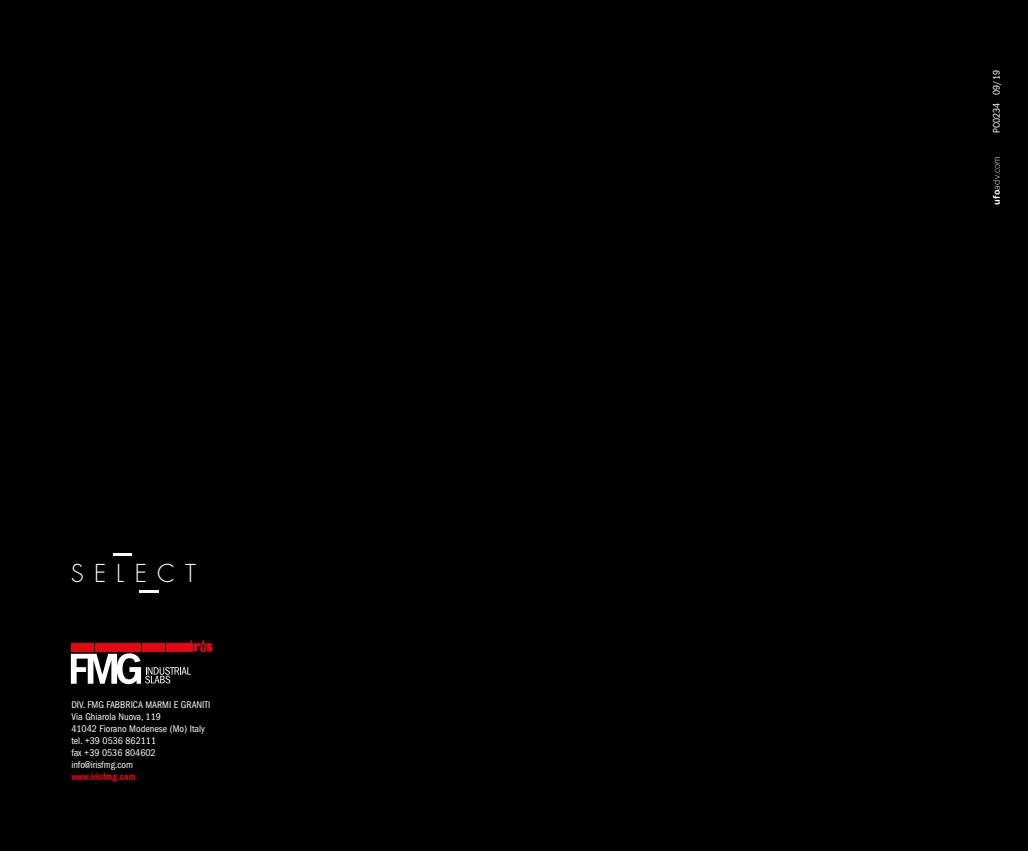
<style>
.page{position:relative;width:1028px;height:851px;background:#fff}
.page>*{position:absolute;margin:0;border:0;box-sizing:border-box;transform-origin:0 0}
.t1{font:300 24px "Futura Std";letter-spacing:.43em;color:#fff}
.t2{font:condensed 10px/12px "ITC Franklin Gothic Std";color:#fff}
.t3{font:10px "ITC Franklin Gothic Std Dm Cd";color:#e30613}
.t4{font:300 8.75px "Open Sans";letter-spacing:.02em;color:#fff}
.s1{font-weight:700}
</style>
<div class="page">
<div style="left:0;top:0;width:1028px;height:850px;background:#000"></div>
<svg style="left:71px;top:640px;width:142px;height:44px"></svg>
<hr style="left:139px;top:590px;width:20px;height:2px;background:#fff">
<svg style="left:113px;top:553px;width:19px;height:2px"></svg>
<h1 class="t1" style="left:71px;top:558px;width:127px">SELECT</h1>
<p class="t2" style="left:71px;top:698px;width:140px">DIV. FMG FABBRICA MARMI E GRANITI<br>Via Ghiarola Nuova, 119<br>41042 Fiorano Modenese (Mo) Italy tel. +39 0536 862111<br>fax +39 0536 804602 info@irisfmg.com</p>
<p class="t3" style="left:71px;top:770px;width:66px">www.irisfmg.com</p>
<p class="t2" style="left:990px;top:133px;width:64px;rotate:-90deg">PC0234 09/19</p>
<p class="t4" style="left:990px;top:205px;width:50px;rotate:-90deg"><span class="s1">ufo</span>adv.com</p>
</div>
